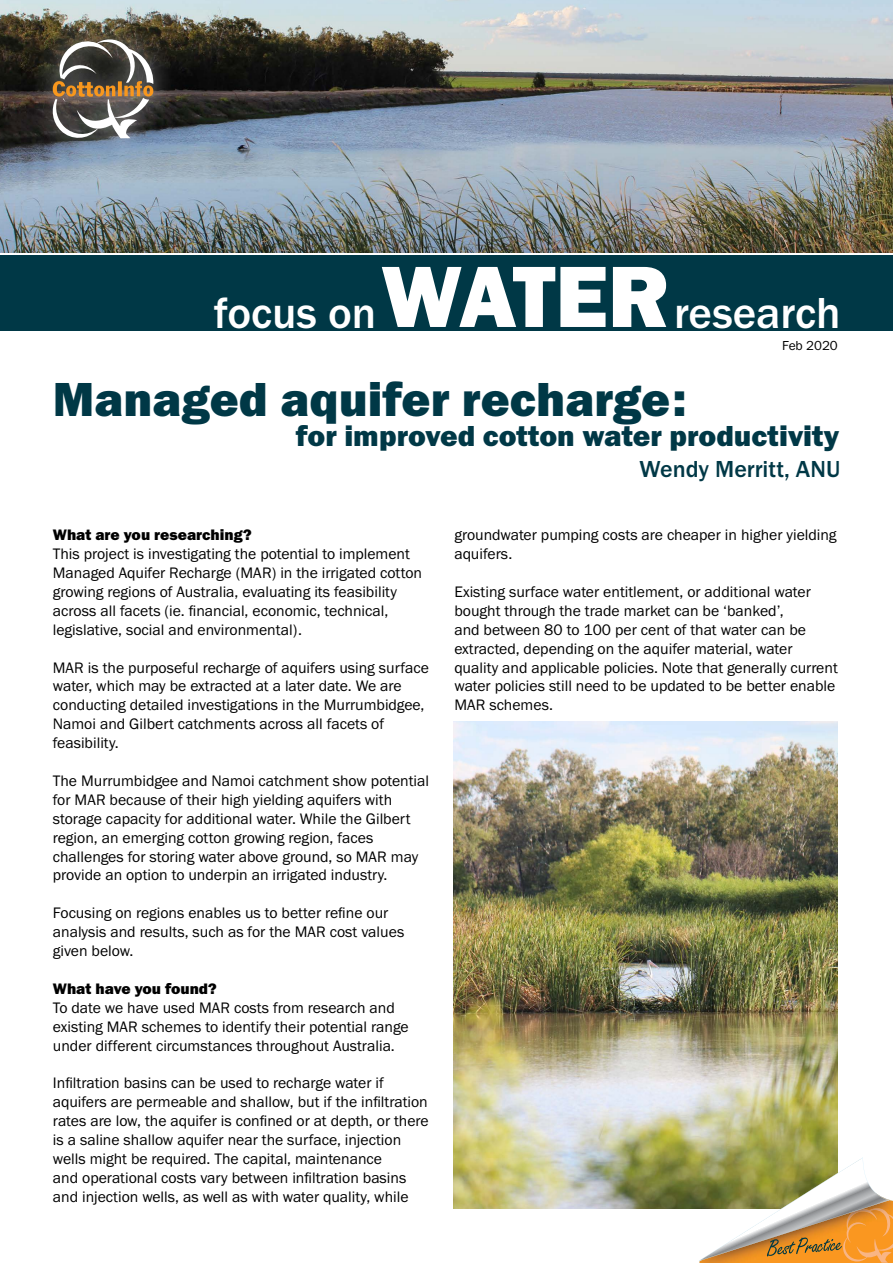
<style>
.page{position:relative;width:893px;height:1263px;background:#fff}
.page>*{position:absolute;margin:0;border:0;box-sizing:border-box;transform-origin:0 0}
.t1{font:49.5px "Franklin Gothic URW Hea";color:#003846}
.t2{font:500 45px "Franklin Gothic URW";color:#fff}
.t3{font:30px "Franklin Gothic URW Hea";color:#003846}
.t4{font:500 24px "Franklin Gothic URW";color:#003846}
.t5{font:15.75px/18.9px "Franklin Gothic URW Boo";color:#000}
.t6{font:15.75px "Franklin Gothic URW Hea";color:#000}
.t7{font:13.5px "Franklin Gothic URW Boo";color:#000}
.s1{font-family:"Franklin Gothic URW Hea";font-weight:400;font-size:90px}
</style>
<div class="page">
<img style="left:453px;top:721px;width:385px;height:488px">
<img style="left:0;top:0;width:893px;height:253px">
<div style="left:0;top:255px;width:893px;height:76px;background:#003846"></div>
<div style="left:30px;top:16px;width:146px;height:145px;background:#fff;opacity:.75"></div>
<svg style="left:53px;top:36px;width:101px;height:105px;background:#72695e"></svg>
<svg style="left:699px;top:1157px;width:194px;height:106px"></svg>
<h2 class="t2" style="left:214px;top:286px;width:628px">focus on<span class="s1">WATER</span>research</h2>
<p class="t7" style="left:782px;top:338px;width:57px">Feb 2020</p>
<h1 class="t1" style="left:53px;top:367px;width:635px">Managed aquifer recharge:</h1>
<h3 class="t4" style="left:640px;top:454px;width:202px">Wendy Merritt, ANU</h3>
<h3 class="t3" style="left:296px;top:416px;width:545px">for improved cotton water productivity</h3>
<p class="t6" style="left:53px;top:525px;width:200px">What are you researching?</p>
<p class="t5" style="left:53px;top:544px;width:371px">This project is investigating the potential to implement Managed Aquifer Recharge (MAR) in the irrigated cotton growing regions of Australia, evaluating its feasibility across all facets (ie. financial, economic, technical, legislative, social and environmental).</p>
<p class="t5" style="left:53px;top:657px;width:377px">MAR is the purposeful recharge of aquifers using surface water, which may be extracted at a later date. We are conducting detailed investigations in the Murrumbidgee, Namoi and Gilbert catchments across all facets of feasibility.</p>
<p class="t5" style="left:53px;top:771px;width:378px">The Murrumbidgee and Namoi catchment show potential for MAR because of their high yielding aquifers with storage capacity for additional water. While the Gilbert region, an emerging cotton growing region, faces challenges for storing water above ground, so MAR may provide an option to underpin an irrigated industry.</p>
<p class="t5" style="left:53px;top:903px;width:353px">Focusing on regions enables us to better refine our analysis and results, such as for the MAR cost values given below.</p>
<p class="t6" style="left:53px;top:978px;width:165px">What have you found?</p>
<p class="t5" style="left:53px;top:998px;width:357px">To date we have used MAR costs from research and existing MAR schemes to identify their potential range under different circumstances throughout Australia.</p>
<p class="t5" style="left:53px;top:1073px;width:377px">Infiltration basins can be used to recharge water if aquifers are permeable and shallow, but if the infiltration rates are low, the aquifer is confined or at depth, or there is a saline shallow aquifer near the surface, injection wells might be required. The capital, maintenance<br>and operational costs vary between infiltration basins and injection wells, as well as with water quality, while</p>
<p class="t5" style="left:454px;top:525px;width:384px">groundwater pumping costs are cheaper in higher yielding aquifers.</p>
<p class="t5" style="left:454px;top:582px;width:385px">Existing surface water entitlement, or additional water bought through the trade market can be ‘banked’,<br>and between 80 to 100 per cent of that water can be extracted, depending on the aquifer material, water quality and applicable policies. Note that generally current water policies still need to be updated to be better enable MAR schemes.</p>
</div>
